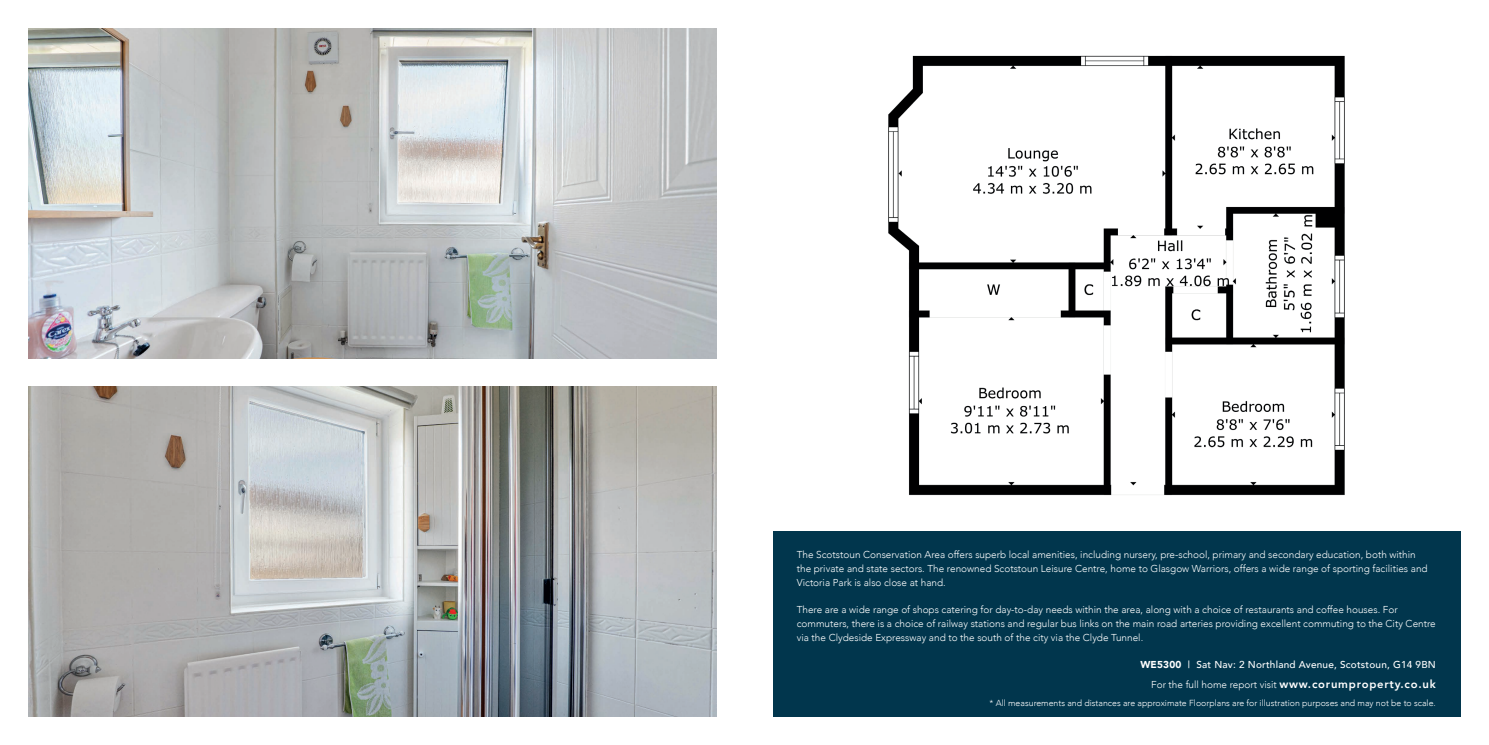
<style>
.page{position:relative;width:1489px;height:745px;background:#fff}
.page>*{position:absolute;margin:0;border:0;box-sizing:border-box;transform-origin:0 0}
.t1{font:300 10px/13.8px "Avenir";color:#fff}
.t2{font:500 10px/20px "Avenir";letter-spacing:.02em;color:#fff;text-align:right}
.t3{font:300 8.75px "Avenir";color:#fff}
.s1{font-weight:900}
.s2{font-weight:300}
.s3{font-weight:800;font-size:11.25px}
</style>
<div class="page">
<img style="left:28px;top:28px;width:688px;height:330px">
<img style="left:28px;top:386px;width:688px;height:330px">
<img style="left:888px;top:55px;width:457px;height:441px">
<div style="left:772px;top:531px;width:688px;height:185px;background:#01364d"></div>
<p class="t1" style="left:796px;top:547px;width:632px">The Scotstoun Conservation Area offers superb local amenities, including nursery, pre-school, primary and secondary education, both within the private and state sectors. The renowned Scotstoun Leisure Centre, home to Glasgow Warriors, offers a wide range of sporting facilities and<br>Victoria Park is also close at hand.</p>
<p class="t1" style="left:796px;top:602px;width:640px">There are a wide range of shops catering for day-to-day needs within the area, along with a choice of restaurants and coffee houses. For commuters, there is a choice of railway stations and regular bus links on the main road arteries providing excellent commuting to the City Centre via the Clydeside Expressway and to the south of the city via the Clyde Tunnel.</p>
<p class="t2" style="left:1140px;top:653px;width:297px"><span class="s1">WE5300</span> | Sat Nav: 2 Northland Avenue, Scotstoun, G14 9BN<br><span class="s2">For the full home report visit</span> <span class="s3">www.corumproperty.co.uk</span></p>
<p class="t3" style="left:989px;top:697px;width:448px">* All measurements and distances are approximate Floorplans are for illustration purposes and may not be to scale.</p>
</div>
